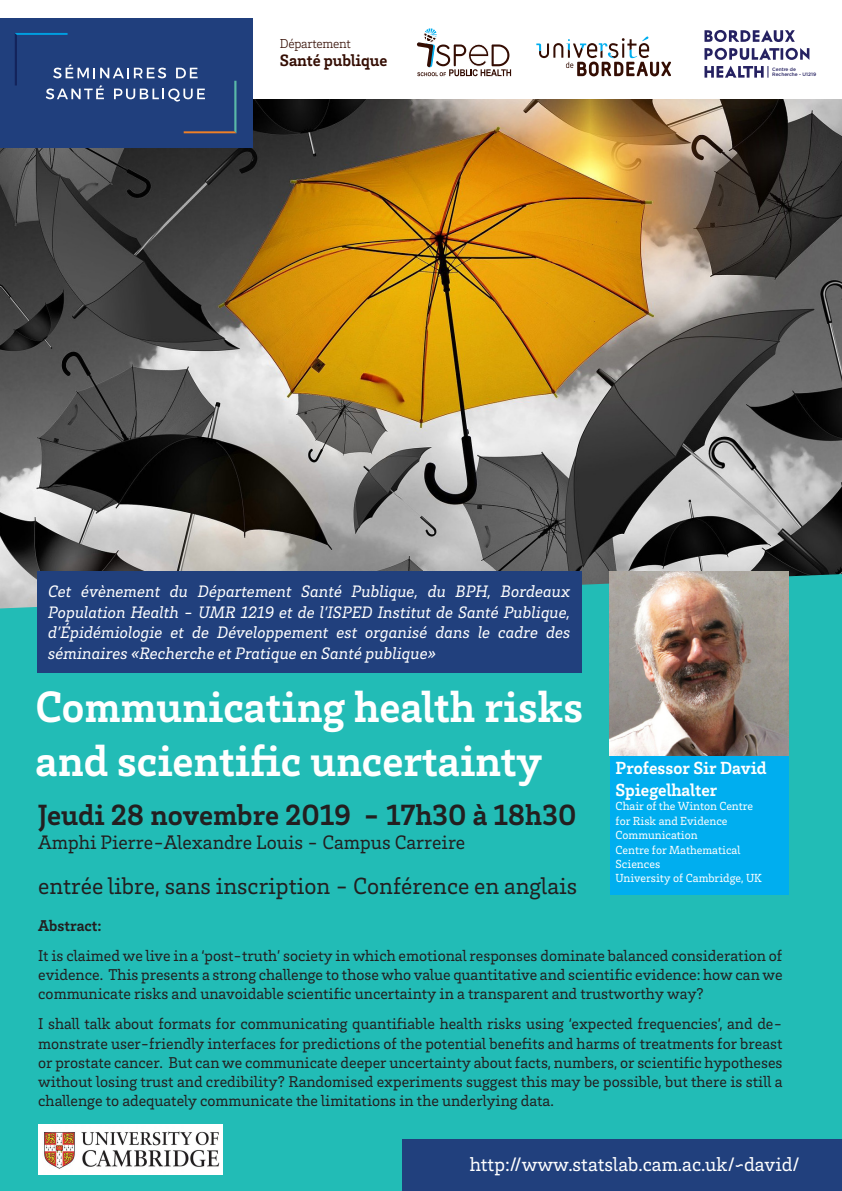
<style>
.page{position:relative;width:842px;height:1191px;background:#fff}
.page>*{position:absolute;margin:0;border:0;box-sizing:border-box;transform-origin:0 0}
.t1{font:700 45px/54px "Brix Slab";color:#fff}
.t2{font:700 30px "Brix Slab";color:#231f20}
.t3{font:24px "Brix Slab";color:#231f20}
.t4{font:20px "Brix Slab";color:#231f20}
.t5{font:20px "Brix Slab";color:#fff}
.t6{font:700 18px/21.6px "Brix Slab";color:#fff}
.t7{font:italic 17px/20.4px "Brix Slab";color:#fff;text-align:justify}
.t8{font:700 16.9px "Brix Slab";letter-spacing:-.005em;color:#340d03}
.t9{font:16px/19.2px "Brix Slab";color:#231f20;text-align:justify}
.t10{font:700 16px "Brix Slab";color:#231f20}
.t11{font:300 13.3px "Brix Slab";letter-spacing:-.02em;color:#340d03}
.t12{font:12px/14.4px "Brix Slab";color:#fff}
.t13{font:500 4.8px/5.8px "Gotham";color:#252161}
</style>
<div class="page">
<img style="left:0;top:99px;width:842px;height:475px">
<div style="left:0;top:574px;width:842px;height:617px;background:#22bcb6"></div>
<div style="left:403px;top:1140px;width:439px;height:51px;background:#21407d"></div>
<div style="left:610px;top:755px;width:178px;height:139px;background:#00aeef"></div>
<div style="left:0;top:19px;width:252px;height:129px;background:#203f7d"></div>
<svg style="left:15px;top:33px;width:221px;height:100px"></svg>
<svg style="left:417px;top:30px;width:94px;height:46px"></svg>
<svg style="left:704px;top:30px;width:91px;height:12px"></svg>
<svg style="left:704px;top:48px;width:105px;height:12px"></svg>
<svg style="left:704px;top:66px;width:65px;height:12px"></svg>
<svg style="left:536px;top:37px;width:135px;height:39px"></svg>
<img style="left:610px;top:571px;width:178px;height:184px">
<div style="left:37px;top:571px;width:545px;height:101px;background:#21407d"></div>
<div style="left:38px;top:1124px;width:185px;height:50px;background:#fff"></div>
<img style="left:44px;top:1131px;width:176px;height:38px">
<p class="t11" style="left:280px;top:35px;width:73px">Département</p>
<p class="t8" style="left:280px;top:49px;width:109px">Santé publique</p>
<p class="t13" style="left:772px;top:66px;width:45px">Centre de<br>Recherche - U1219</p>
<p class="t7" style="left:48px;top:580px;width:524px">Cet évènement du Département Santé Publique, du BPH, Bordeaux Population Health - UMR 1219 et de l’ISPED Institut de Santé Publique, d’Épidémiologie et de Développement est organisé dans le cadre des séminaires «Recherche et Pratique en Santé publique»</p>
<p class="t1" style="left:36px;top:678px;width:549px">Communicating health risks and scientific uncertainty</p>
<p class="t2" style="left:38px;top:795px;width:540px">Jeudi 28 novembre 2019 - 17h30 à 18h30</p>
<p class="t4" style="left:38px;top:829px;width:428px">Amphi Pierre-Alexandre Louis - Campus Carreire</p>
<p class="t3" style="left:38px;top:871px;width:540px">entrée libre, sans inscription - Conférence en anglais</p>
<p class="t6" style="left:616px;top:756px;width:153px">Professor Sir David<br>Spiegelhalter</p>
<p class="t12" style="left:616px;top:798px;width:139px">Chair of the Winton Centre for Risk and Evidence<br>Communication</p>
<p class="t12" style="left:616px;top:842px;width:126px">Centre for Mathematical<br>Sciences</p>
<p class="t12" style="left:616px;top:870px;width:148px">University of Cambridge, UK</p>
<p class="t10" style="left:38px;top:915px;width:65px">Abstract:</p>
<p class="t9" style="left:38px;top:945px;width:746px">It is claimed we live in a ‘post-truth’ society in which emotional responses dominate balanced consideration of evidence. This presents a strong challenge to those who value quantitative and scientific evidence: how can we communicate risks and unavoidable scientific uncertainty in a transparent and trustworthy way?</p>
<p class="t9" style="left:38px;top:1013px;width:746px">I shall talk about formats for communicating quantifiable health risks using ‘expected frequencies’, and de&shy;monstrate user-friendly interfaces for predictions of the potential benefits and harms of treatments for breast or prostate cancer. But can we communicate deeper uncertainty about facts, numbers, or scientific hypotheses without losing trust and credibility? Randomised experiments suggest this may be possible, but there is still a challenge to adequately communicate the limitations in the underlying data.</p>
<p class="t5" style="left:470px;top:1151px;width:331px">http://www.statslab.cam.ac.uk/~david/</p>
</div>
